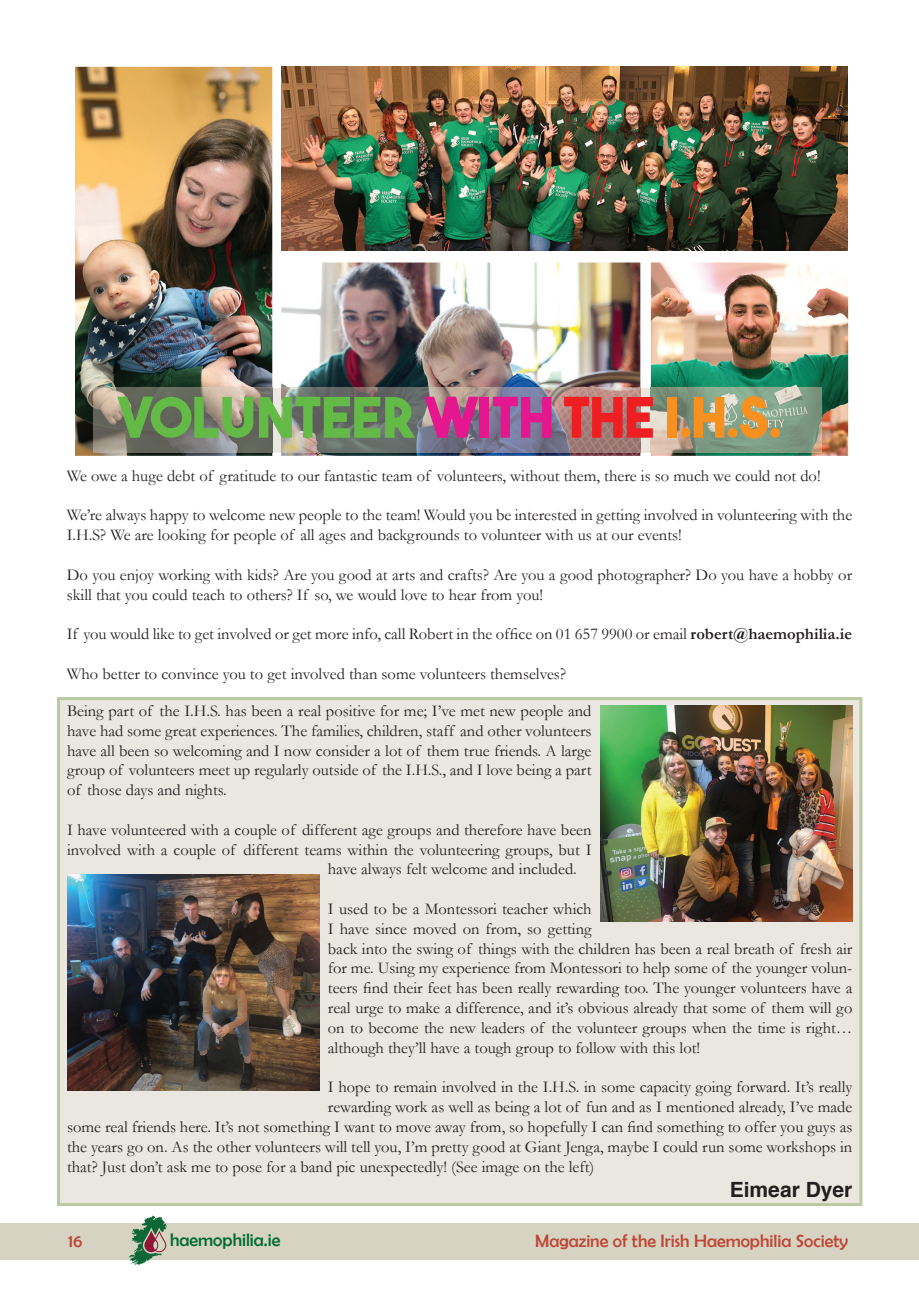
<style>
.page{position:relative;width:919px;height:1289px;background:#fff}
.page>*{position:absolute;margin:0;border:0;box-sizing:border-box;transform-origin:0 0}
.t1{font:55.5px "The Bold Font";color:#64ba46}
.t2{font:700 21px "Helvetica";color:#231f20}
.t3{font:18px "Berlin Sans FB";color:#bf4634}
.t4{font:18px "Berlin Sans FB";color:#006a35}
.t5{font:16.5px/19.8px "Garamond";color:#231f20}
.s1{color:#e4178f}
.s2{color:#ee1f23}
.s3{color:#f69021}
.s4{font-weight:700}
</style>
<div class="page">
<div style="left:0;top:1222px;width:918px;height:37px;background:#d6d3c3"></div>
<svg style="left:129px;top:1215px;width:37px;height:49px"></svg>
<div style="left:57px;top:697px;width:805px;height:508px;background:#e9e7df"></div>
<img style="left:75px;top:67px;width:197px;height:389px">
<img style="left:281px;top:67px;width:566px;height:184px">
<img style="left:650px;top:262px;width:198px;height:194px">
<img style="left:281px;top:262px;width:359px;height:194px">
<svg style="left:272px;top:388px;width:378px;height:64px"></svg>
<img style="left:94px;top:388px;width:178px;height:64px">
<img style="left:650px;top:388px;width:171px;height:64px">
<img style="left:281px;top:388px;width:359px;height:64px">
<img style="left:67px;top:874px;width:252px;height:216px">
<img style="left:600px;top:705px;width:252px;height:216px">
<h1 class="t1" style="left:119px;top:382px;width:663px">VOLUNTEER <span class="s1">WITH</span> <span class="s2">THE</span> <span class="s3">I.H.S.</span></h1>
<p class="t5" style="left:67px;top:465px;width:755px">We owe a huge debt of gratitude to our fantastic team of volunteers, without them, there is so much we could not do!</p>
<p class="t5" style="left:67px;top:505px;width:786px">We’re always happy to welcome new people to the team! Would you be interested in getting involved in volunteering with the<br>I.H.S? We are looking for people of all ages and backgrounds to volunteer with us at our events!</p>
<p class="t5" style="left:67px;top:564px;width:786px">Do you enjoy working with kids? Are you good at arts and crafts? Are you a good photographer? Do you have a hobby or skill that you could teach to others? If so, we would love to hear from you!</p>
<p class="t5" style="left:67px;top:624px;width:786px">If you would like to get involved or get more info, call Robert in the office on 01 657 9900 or email <span class="s4">robert@haemophilia.ie</span></p>
<p class="t5" style="left:67px;top:663px;width:500px">Who better to convince you to get involved than some volunteers themselves?</p>
<p class="t5" style="left:67px;top:700px;width:526px;text-align:justify">Being part of the I.H.S. has been a real positive for me; I’ve met new people and have had some great experiences. The families, children, staff and other volunteers have all been so welcoming and I now consider a lot of them true friends. A large group of volunteers meet up regularly outside of the I.H.S., and I love being a part of those days and nights.</p>
<p class="t5" style="left:67px;top:819px;width:526px">I have volunteered with a couple of different age groups and therefore have been</p>
<p class="t5" style="left:67px;top:839px;width:526px">involved with a couple of different teams within the volunteering groups, but I</p>
<p class="t5" style="left:328px;top:858px;width:250px">have always felt welcome and included.</p>
<p class="t5" style="left:328px;top:898px;width:526px">I used to be a Montessori teacher which<br>I have since moved on from, so getting<br>back into the swing of things with the children has been a real breath of fresh air for me. Using my experience from Montessori to help some of the younger volun&shy;teers find their feet has been really rewarding too. The younger volunteers have a real urge to make a difference, and it’s obvious already that some of them will go on to become the new leaders of the volunteer groups when the time is right… although they’ll have a tough group to follow with this lot!</p>
<p class="t5" style="left:328px;top:1076px;width:526px">I hope to remain involved in the I.H.S. in some capacity going forward. It’s really</p>
<p class="t5" style="left:328px;top:1096px;width:526px">rewarding work as well as being a lot of fun and as I mentioned already, I’ve made</p>
<p class="t5" style="left:67px;top:1116px;width:786px">some real friends here. It’s not something I want to move away from, so hopefully I can find something to offer you guys as</p>
<p class="t5" style="left:67px;top:1136px;width:786px">the years go on. As the other volunteers will tell you, I’m pretty good at Giant Jenga, maybe I could run some workshops in</p>
<p class="t5" style="left:67px;top:1155px;width:529px">that? Just don’t ask me to pose for a band pic unexpectedly! (See image on the left)</p>
<p class="t2" style="left:729px;top:1175px;width:124px">Eimear Dyer</p>
<p class="t3" style="left:68px;top:1230px;width:16px">16</p>
<p class="t4" style="left:170px;top:1229px;width:112px">haemophilia.ie</p>
<p class="t3" style="left:535px;top:1230px;width:314px">Magazine of the Irish Haemophilia Society</p>
</div>
